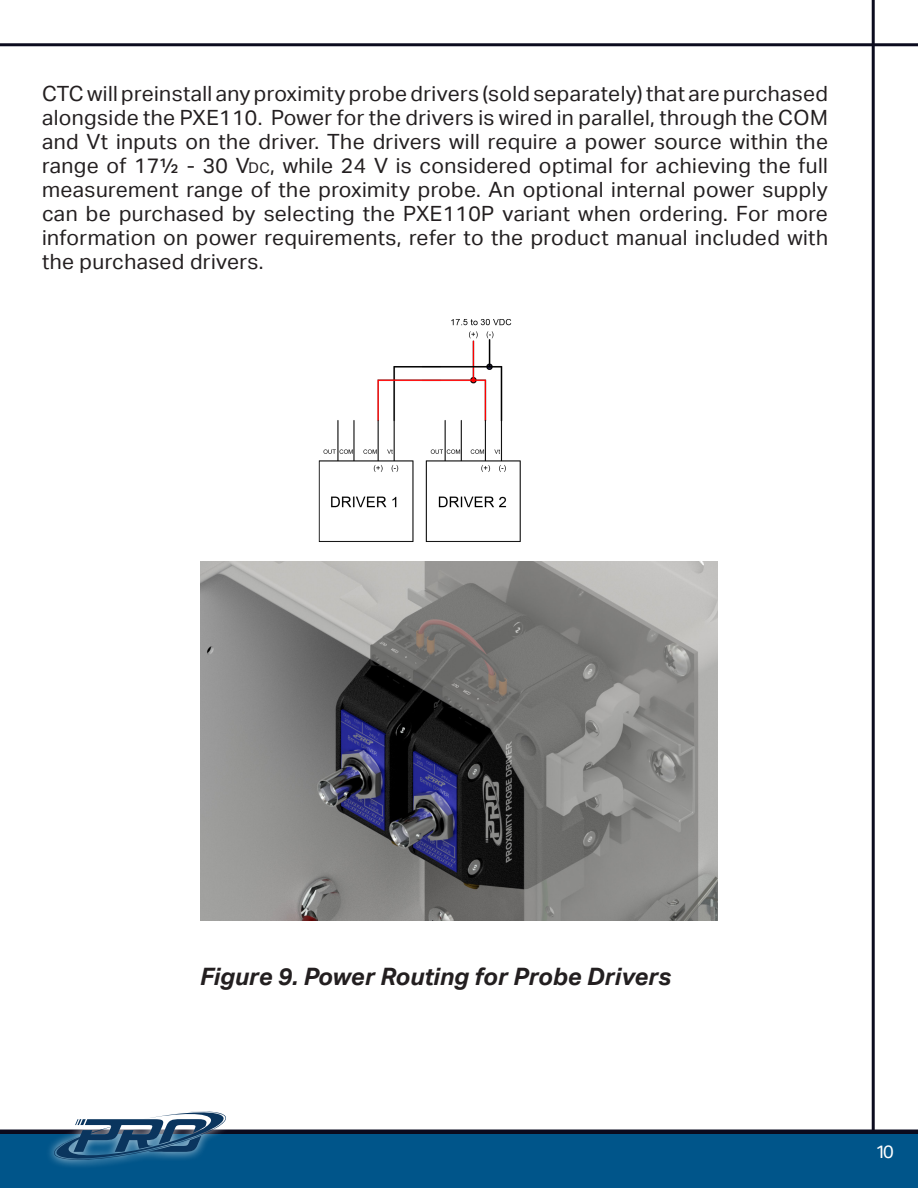
<style>
.page{position:relative;width:918px;height:1188px;background:#fff}
.page>*{position:absolute;margin:0;border:0;box-sizing:border-box;transform-origin:0 0}
.t1{font:italic 700 24px "Aktiv Grotesk";color:#231f20}
.Body{font:21px/24px "Aktiv Grotesk";letter-spacing:.02em;color:#231f20;text-align:justify}
.t2{font:18px "Aktiv Grotesk";color:#fff}
.s1{font-size:14.7px}
</style>
<div class="page">
<hr style="left:872px;top:0;width:3px;height:1188px;background:#0b0b1e">
<div style="left:0;top:1134px;width:918px;height:54px;background:#00558a"></div>
<hr style="left:0;top:1130px;width:918px;height:4px;background:#0b0b1e">
<div style="left:45px;top:1103px;width:190px;height:67px;background:#fff;opacity:.75"></div>
<svg style="left:54px;top:1111px;width:172px;height:49px"></svg>
<hr style="left:0;top:43px;width:918px;height:3px;background:#0b0b1e">
<img style="left:318px;top:319px;width:203px;height:223px">
<img style="left:200px;top:561px;width:518px;height:360px">
<p class="Body" style="left:42px;top:82px;width:787px">CTC will preinstall any proximity probe drivers (sold separately) that are purchased alongside the PXE110. Power for the drivers is wired in parallel, through the COM and Vt inputs on the driver. The drivers will require a power source within the range of 17½ - 30 V<span class="s1">dc</span>, while 24 V is considered optimal for achieving the full measurement range of the proximity probe. An optional internal power supply can be purchased by selecting the PXE110P variant when ordering. For more information on power requirements, refer to the product manual included with the purchased drivers.</p>
<p class="t1" style="left:200px;top:963px;width:473px">Figure 9. Power Routing for Probe Drivers</p>
<p class="t2" style="left:875px;top:1142px;width:20px">10</p>
</div>
